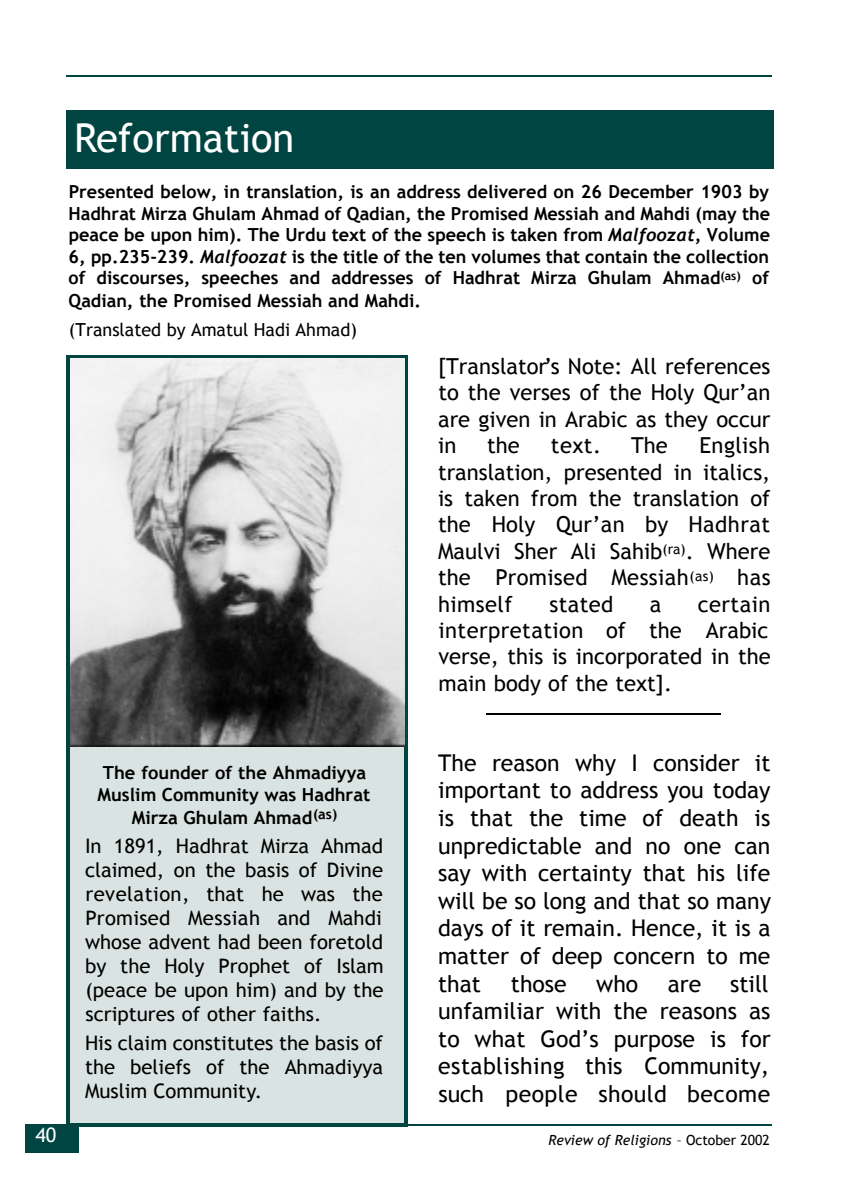
<style>
.page{position:relative;width:842px;height:1190px;background:#fff}
.page>*{position:absolute;margin:0;border:0;box-sizing:border-box;transform-origin:0 0}
.t1{font:40px "Trebuchet MS";color:#fff}
.t2{font:23px/27.6px "Trebuchet MS";color:#000;text-align:justify}
.t3{font:22px/26.4px "Trebuchet MS";color:#000;text-align:justify}
.t4{font:20px/24px "Trebuchet MS";color:#000;text-align:justify}
.t5{font:20px "Trebuchet MS";color:#fff}
.t6{font:700 18px/21.8px "Trebuchet MS";color:#000;text-align:justify}
.t7{font:18px "Trebuchet MS";color:#000}
.t8{font:italic 14px "Trebuchet MS";color:#000}
.s1{font-family:"Trebuchet";font-style:italic}
.s2{font-style:normal}
</style>
<div class="page">
<div style="left:25px;top:1124px;width:53px;height:29px;background:#004541"></div>
<hr style="left:78px;top:1124px;width:694px;height:2px;background:#004541">
<hr style="left:66px;top:75px;width:706px;height:2px;background:#004541">
<div style="left:66px;top:110px;width:708px;height:59px;background:#004541"></div>
<img style="left:66px;top:356px;width:342px;height:771px">
<img style="left:70px;top:358px;width:335px;height:388px">
<div style="left:80px;top:764px;width:308px;height:351px;background:#d9e3e2"></div>
<hr style="left:486px;top:714px;width:234px;height:2px;background:#000">
<h1 class="t1" style="left:74px;top:114px;width:222px">Reformation</h1>
<p class="t6" style="left:69px;top:181px;width:703px">Presented below, in translation, is an address delivered on 26 December 1903 by Hadhrat Mirza Ghulam Ahmad of Qadian, the Promised Messiah and Mahdi (may the peace be upon him). The Urdu text of the speech is taken from <span class="s1">Malfoozat</span>, Volume 6, pp.235-239. <span class="s1">Malfoozat</span> is the title of the ten volumes that contain the collection of discourses, speeches and addresses of Hadhrat Mirza Ghulam Ahmad<sup>(as)</sup> of Qadian, the Promised Messiah and Mahdi.</p>
<p class="t7" style="left:69px;top:319px;width:290px">(Translated by Amatul Hadi Ahmad)</p>
<p class="t6" style="left:98px;top:761px;width:274px;text-align:center">The founder of the Ahmadiyya<br>Muslim Community was Hadhrat<br>Mirza Ghulam Ahmad<sup>(as)</sup></p>
<p class="t4" style="left:85px;top:833px;width:300px">In 1891, Hadhrat Mirza Ahmad claimed, on the basis of Divine revelation, that he was the Promised Messiah and Mahdi whose advent had been foretold by the Holy Prophet of Islam (peace be upon him) and by the scriptures of other faiths.</p>
<p class="t4" style="left:85px;top:1031px;width:300px">His claim constitutes the basis of the beliefs of the Ahmadiyya Muslim Community.</p>
<p class="t3" style="left:438px;top:353px;width:334px">[Translator’s Note: All references to the verses of the Holy Qur’an are given in Arabic as they occur in</p>
<p class="t3" style="left:438px;top:432px;width:334px;text-indent:261px">English translation, presented in italics, is taken from the translation of the Holy Qur’an by Hadhrat Maulvi Sher Ali Sahib<sup>(ra)</sup>. Where the Promised Messiah<sup>(</sup> <sup>a</sup> <sup>s</sup> <sup>)</sup> h a s himself</p>
<p class="t3" style="left:487px;top:432px;width:34px">the</p>
<p class="t3" style="left:551px;top:432px;width:52px">text.</p>
<p class="t3" style="left:631px;top:432px;width:38px">The</p>
<p class="t3" style="left:549px;top:590px;width:65px">stated</p>
<p class="t3" style="left:650px;top:590px;width:13px">a</p>
<p class="t3" style="left:438px;top:590px;width:334px;text-indent:259px">certain interpretation of the Arabic verse, this is incorporated in the main body of the text].</p>
<p class="t2" style="left:438px;top:748px;width:335px">The reason why I consider it important to address you today is that the time of death is unpredictable and no one can say with certainty that his life will be so long and that so many days of it remain. Hence, it is a matter of deep concern to me that</p>
<p class="t2" style="left:438px;top:969px;width:334px;text-indent:292px">still unfamiliar with the reasons as to what God’s purpose is for establishing this Community, such people should become</p>
<p class="t2" style="left:511px;top:969px;width:57px">those</p>
<p class="t2" style="left:596px;top:969px;width:44px">who</p>
<p class="t2" style="left:668px;top:969px;width:35px">are</p>
<p class="t5" style="left:35px;top:1123px;width:22px">40</p>
<p class="t8" style="left:548px;top:1132px;width:223px">Review of Religions <span class="s2">– October 2002</span></p>
</div>
